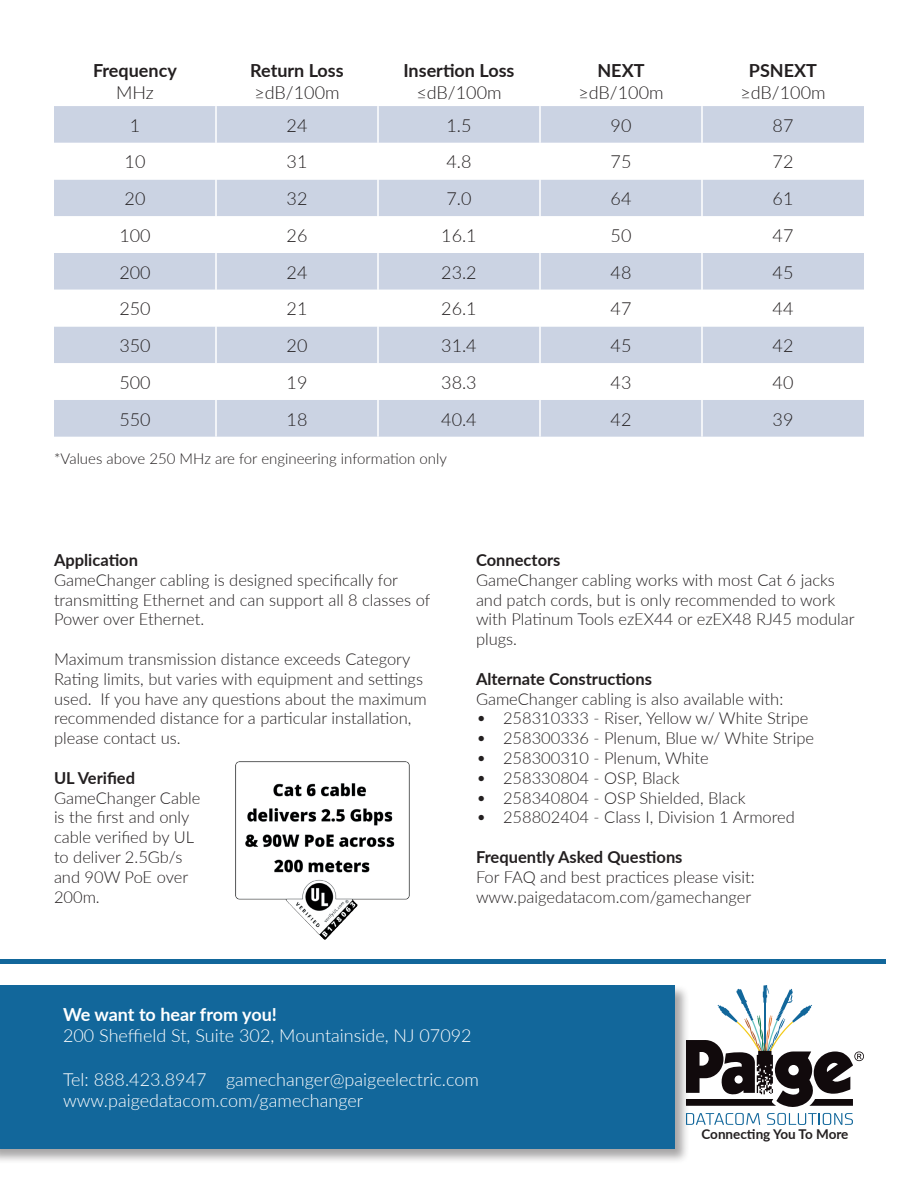
<style>
.page{position:relative;width:918px;height:1188px;background:#fff}
.page>*{position:absolute;margin:0;border:0;box-sizing:border-box;transform-origin:0 0}
.t1{font:300 18px "Lato";color:#231f20}
.t2{font:300 18px/21.6px "Lato";color:#fff}
.t3{font:700 18px "Lato";color:#231f20}
.t4{font:700 18px "Lato";color:#fff}
.t5{font:300 16.5px/19.8px "Lato";color:#231f20}
.t6{font:700 16.5px "Lato";color:#231f20}
.t7{font:300 15px "Lato";color:#231f20}
.t8{font:700 13.5px "Lato";color:#231f20}
.s1{font-size:18px}
</style>
<div class="page">
<div style="left:0;top:984px;width:690px;height:181px;background:#231f20;opacity:.4"></div>
<div style="left:0;top:985px;width:674px;height:164px;background:#12679b"></div>
<hr style="left:0;top:959px;width:885px;height:4px;background:#12679b">
<svg style="left:686px;top:985px;width:178px;height:140px"></svg>
<img style="left:235px;top:762px;width:175px;height:178px">
<div style="left:54px;top:106px;width:810px;height:331px;background:#cbd3e3"></div>
<svg style="left:54px;top:143px;width:810px;height:257px"></svg>
<hr style="left:215px;top:106px;width:2px;height:37px;background:#fff">
<hr style="left:215px;top:143px;width:2px;height:37px;background:#fff">
<hr style="left:215px;top:180px;width:2px;height:36px;background:#fff">
<hr style="left:215px;top:216px;width:2px;height:37px;background:#fff">
<hr style="left:215px;top:253px;width:2px;height:37px;background:#fff">
<hr style="left:215px;top:290px;width:2px;height:36px;background:#fff">
<hr style="left:215px;top:326px;width:2px;height:37px;background:#fff">
<hr style="left:215px;top:363px;width:2px;height:37px;background:#fff">
<hr style="left:215px;top:400px;width:2px;height:37px;background:#fff">
<hr style="left:377px;top:106px;width:2px;height:37px;background:#fff">
<hr style="left:377px;top:143px;width:2px;height:37px;background:#fff">
<hr style="left:377px;top:180px;width:2px;height:36px;background:#fff">
<hr style="left:377px;top:216px;width:2px;height:37px;background:#fff">
<hr style="left:377px;top:253px;width:2px;height:37px;background:#fff">
<hr style="left:377px;top:290px;width:2px;height:36px;background:#fff">
<hr style="left:377px;top:326px;width:2px;height:37px;background:#fff">
<hr style="left:377px;top:363px;width:2px;height:37px;background:#fff">
<hr style="left:377px;top:400px;width:2px;height:37px;background:#fff">
<hr style="left:539px;top:106px;width:2px;height:37px;background:#fff">
<hr style="left:539px;top:143px;width:2px;height:37px;background:#fff">
<hr style="left:539px;top:180px;width:2px;height:36px;background:#fff">
<hr style="left:539px;top:216px;width:2px;height:37px;background:#fff">
<hr style="left:539px;top:253px;width:2px;height:37px;background:#fff">
<hr style="left:539px;top:290px;width:2px;height:36px;background:#fff">
<hr style="left:539px;top:326px;width:2px;height:37px;background:#fff">
<hr style="left:539px;top:363px;width:2px;height:37px;background:#fff">
<hr style="left:539px;top:400px;width:2px;height:37px;background:#fff">
<hr style="left:701px;top:106px;width:2px;height:37px;background:#fff">
<hr style="left:701px;top:143px;width:2px;height:37px;background:#fff">
<hr style="left:701px;top:180px;width:2px;height:36px;background:#fff">
<hr style="left:701px;top:216px;width:2px;height:37px;background:#fff">
<hr style="left:701px;top:253px;width:2px;height:37px;background:#fff">
<hr style="left:701px;top:290px;width:2px;height:36px;background:#fff">
<hr style="left:701px;top:326px;width:2px;height:37px;background:#fff">
<hr style="left:701px;top:363px;width:2px;height:37px;background:#fff">
<hr style="left:701px;top:400px;width:2px;height:37px;background:#fff">
<p class="t3" style="left:93px;top:57px;width:85px">Frequency</p>
<p class="t1" style="left:116px;top:80px;width:39px">MHz</p>
<p class="t3" style="left:250px;top:57px;width:95px">Return Loss</p>
<p class="t1" style="left:254px;top:80px;width:87px">≥dB/100m</p>
<p class="t3" style="left:403px;top:57px;width:113px">Insertion Loss</p>
<p class="t1" style="left:416px;top:80px;width:87px">≤dB/100m</p>
<p class="t3" style="left:597px;top:57px;width:49px">NEXT</p>
<p class="t1" style="left:578px;top:80px;width:87px">≥dB/100m</p>
<p class="t3" style="left:749px;top:57px;width:70px">PSNEXT</p>
<p class="t1" style="left:740px;top:80px;width:87px">≥dB/100m</p>
<p class="t1" style="left:130px;top:113px;width:12px">1</p>
<p class="t1" style="left:287px;top:113px;width:22px">24</p>
<p class="t1" style="left:446px;top:113px;width:27px">1.5</p>
<p class="t1" style="left:611px;top:113px;width:22px">90</p>
<p class="t1" style="left:773px;top:113px;width:22px">87</p>
<p class="t1" style="left:125px;top:149px;width:22px">10</p>
<p class="t1" style="left:287px;top:149px;width:22px">31</p>
<p class="t1" style="left:446px;top:149px;width:27px">4.8</p>
<p class="t1" style="left:611px;top:149px;width:22px">75</p>
<p class="t1" style="left:773px;top:149px;width:22px">72</p>
<p class="t1" style="left:125px;top:186px;width:22px">20</p>
<p class="t1" style="left:287px;top:186px;width:22px">32</p>
<p class="t1" style="left:446px;top:186px;width:27px">7.0</p>
<p class="t1" style="left:611px;top:186px;width:22px">64</p>
<p class="t1" style="left:773px;top:186px;width:22px">61</p>
<p class="t1" style="left:119px;top:223px;width:33px">100</p>
<p class="t1" style="left:287px;top:223px;width:22px">26</p>
<p class="t1" style="left:441px;top:223px;width:37px">16.1</p>
<p class="t1" style="left:611px;top:223px;width:22px">50</p>
<p class="t1" style="left:773px;top:223px;width:22px">47</p>
<p class="t1" style="left:119px;top:260px;width:33px">200</p>
<p class="t1" style="left:287px;top:260px;width:22px">24</p>
<p class="t1" style="left:441px;top:260px;width:37px">23.2</p>
<p class="t1" style="left:611px;top:260px;width:22px">48</p>
<p class="t1" style="left:773px;top:260px;width:22px">45</p>
<p class="t1" style="left:119px;top:296px;width:33px">250</p>
<p class="t1" style="left:287px;top:296px;width:22px">21</p>
<p class="t1" style="left:441px;top:296px;width:37px">26.1</p>
<p class="t1" style="left:611px;top:296px;width:22px">47</p>
<p class="t1" style="left:773px;top:296px;width:22px">44</p>
<p class="t1" style="left:119px;top:333px;width:33px">350</p>
<p class="t1" style="left:287px;top:333px;width:22px">20</p>
<p class="t1" style="left:441px;top:333px;width:37px">31.4</p>
<p class="t1" style="left:611px;top:333px;width:22px">45</p>
<p class="t1" style="left:773px;top:333px;width:22px">42</p>
<p class="t1" style="left:119px;top:370px;width:33px">500</p>
<p class="t1" style="left:287px;top:370px;width:22px">19</p>
<p class="t1" style="left:441px;top:370px;width:37px">38.3</p>
<p class="t1" style="left:611px;top:370px;width:22px">43</p>
<p class="t1" style="left:773px;top:370px;width:22px">40</p>
<p class="t1" style="left:119px;top:407px;width:33px">550</p>
<p class="t1" style="left:287px;top:407px;width:22px">18</p>
<p class="t1" style="left:441px;top:407px;width:37px">40.4</p>
<p class="t1" style="left:611px;top:407px;width:22px">42</p>
<p class="t1" style="left:773px;top:407px;width:22px">39</p>
<p class="t7" style="left:54px;top:448px;width:394px">*Values above 250 MHz are for engineering information only</p>
<p class="t6" style="left:54px;top:548px;width:86px">Application</p>
<p class="t5" style="left:54px;top:569px;width:378px">GameChanger cabling is designed specifically for transmitting Ethernet and can support all 8 classes of<br>Power over Ethernet.</p>
<p class="t5" style="left:54px;top:649px;width:374px">Maximum transmission distance exceeds Category Rating limits, but varies with equipment and settings used. If you have any questions about the maximum recommended distance for a particular installation, please contact us.</p>
<p class="t6" style="left:54px;top:766px;width:83px">UL Verified</p>
<p class="t5" style="left:54px;top:787px;width:148px">GameChanger Cable is the first and only cable verified by UL to deliver 2.5Gb/s and 90W PoE over<br>200m.</p>
<p class="t6" style="left:476px;top:548px;width:86px">Connectors</p>
<p class="t5" style="left:476px;top:569px;width:380px">GameChanger cabling works with most Cat 6 jacks and patch cords, but is only recommended to work with Platinum Tools ezEX44 or ezEX48 RJ45 modular plugs.</p>
<p class="t6" style="left:476px;top:667px;width:177px">Alternate Constructions</p>
<p class="t5" style="left:476px;top:688px;width:309px">GameChanger cabling is also available with:</p>
<p class="t5" style="left:476px;top:708px;width:334px"><span class="s1">•</span> 258310333 - Riser, Yellow w/ White Stripe</p>
<p class="t5" style="left:476px;top:728px;width:340px"><span class="s1">•</span> 258300336 - Plenum, Blue w/ White Stripe</p>
<p class="t5" style="left:476px;top:748px;width:234px"><span class="s1">•</span> 258300310 - Plenum, White</p>
<p class="t5" style="left:476px;top:767px;width:205px"><span class="s1">•</span> 258330804 - OSP, Black</p>
<p class="t5" style="left:476px;top:787px;width:271px"><span class="s1">•</span> 258340804 - OSP Shielded, Black</p>
<p class="t5" style="left:476px;top:807px;width:320px"><span class="s1">•</span> 258802404 - Class I, Division 1 Armored</p>
<p class="t6" style="left:476px;top:845px;width:208px">Frequently Asked Questions</p>
<p class="t5" style="left:476px;top:866px;width:280px">For FAQ and best practices please visit: www.paigedatacom.com/gamechanger</p>
<p class="t4" style="left:63px;top:1001px;width:215px">We want to hear from you!</p>
<p class="t2" style="left:63px;top:1025px;width:410px">200 Sheffield St, Suite 302, Mountainside, NJ 07092</p>
<p class="t2" style="left:63px;top:1068px;width:418px">Tel: 888.423.8947 gamechanger@paigeelectric.com www.paigedatacom.com/gamechanger</p>
<p class="t8" style="left:702px;top:1124px;width:148px">Connecting You To More</p>
</div>
